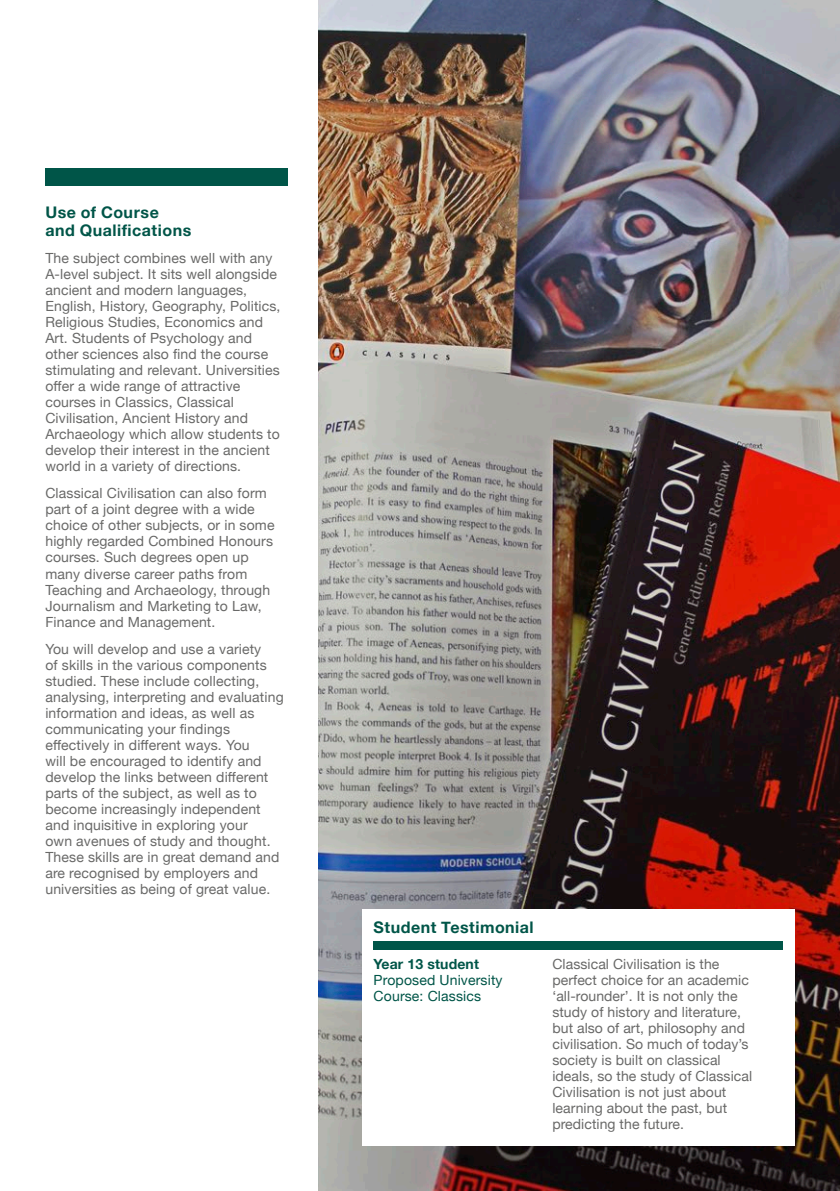
<style>
.page{position:relative;width:840px;height:1191px;background:#fff}
.page>*{position:absolute;margin:0;border:0;box-sizing:border-box;transform-origin:0 0}
.t1{font:700 16px/18px "Helvetica Neue";letter-spacing:.035em;color:#005548}
.t2{font:14px/16px "Helvetica Neue";letter-spacing:.01em;color:#696968}
.t3{font:14px/16px "Helvetica Neue";letter-spacing:.01em;color:#005548}
.t4{font:700 14px "Helvetica Neue";letter-spacing:.01em;color:#005548}
</style>
<div class="page">
<div style="left:45px;top:168px;width:242px;height:17px;background:#005548"></div>
<img style="left:319px;top:0;width:520px;height:1191px">
<div style="left:362px;top:909px;width:432px;height:236px;background:#fff"></div>
<div style="left:373px;top:941px;width:409px;height:8px;background:#005548"></div>
<p class="t1" style="left:45px;top:203px;width:147px">Use of Course and Qualifications</p>
<p class="t2" style="left:45px;top:251px;width:236px">The subject combines well with any A-level subject. It sits well alongside ancient and modern languages, English, History, Geography, Politics, Religious Studies, Economics and Art. Students of Psychology and other sciences also find the course stimulating and relevant. Universities offer a wide range of attractive courses in Classics, Classical Civilisation, Ancient History and Archaeology which allow students to develop their interest in the ancient world in a variety of directions.</p>
<p class="t2" style="left:45px;top:486px;width:230px">Classical Civilisation can also form part of a joint degree with a wide choice of other subjects, or in some highly regarded Combined Honours courses. Such degrees open up many diverse career paths from<br>Teaching and Archaeology, through<br>Journalism and Marketing to Law,<br>Finance and Management.</p>
<p class="t2" style="left:45px;top:641px;width:240px">You will develop and use a variety<br>of skills in the various components studied. These include collecting, analysing, interpreting and evaluating information and ideas, as well as communicating your findings effectively in different ways. You<br>will be encouraged to identify and develop the links between different parts of the subject, as well as to become increasingly independent and inquisitive in exploring your<br>own avenues of study and thought.<br>These skills are in great demand and are recognised by employers and universities as being of great value.</p>
<p class="t1" style="left:373px;top:918px;width:161px">Student Testimonial</p>
<p class="t4" style="left:373px;top:953px;width:107px">Year 13 student</p>
<p class="t3" style="left:373px;top:973px;width:130px">Proposed University<br>Course: Classics</p>
<p class="t2" style="left:552px;top:956px;width:201px">Classical Civilisation is the perfect choice for an academic ‘all-rounder’. It is not only the study of history and literature, but also of art, philosophy and civilisation. So much of today’s society is built on classical ideals, so the study of Classical<br>Civilisation is not just about learning about the past, but predicting the future.</p>
</div>
